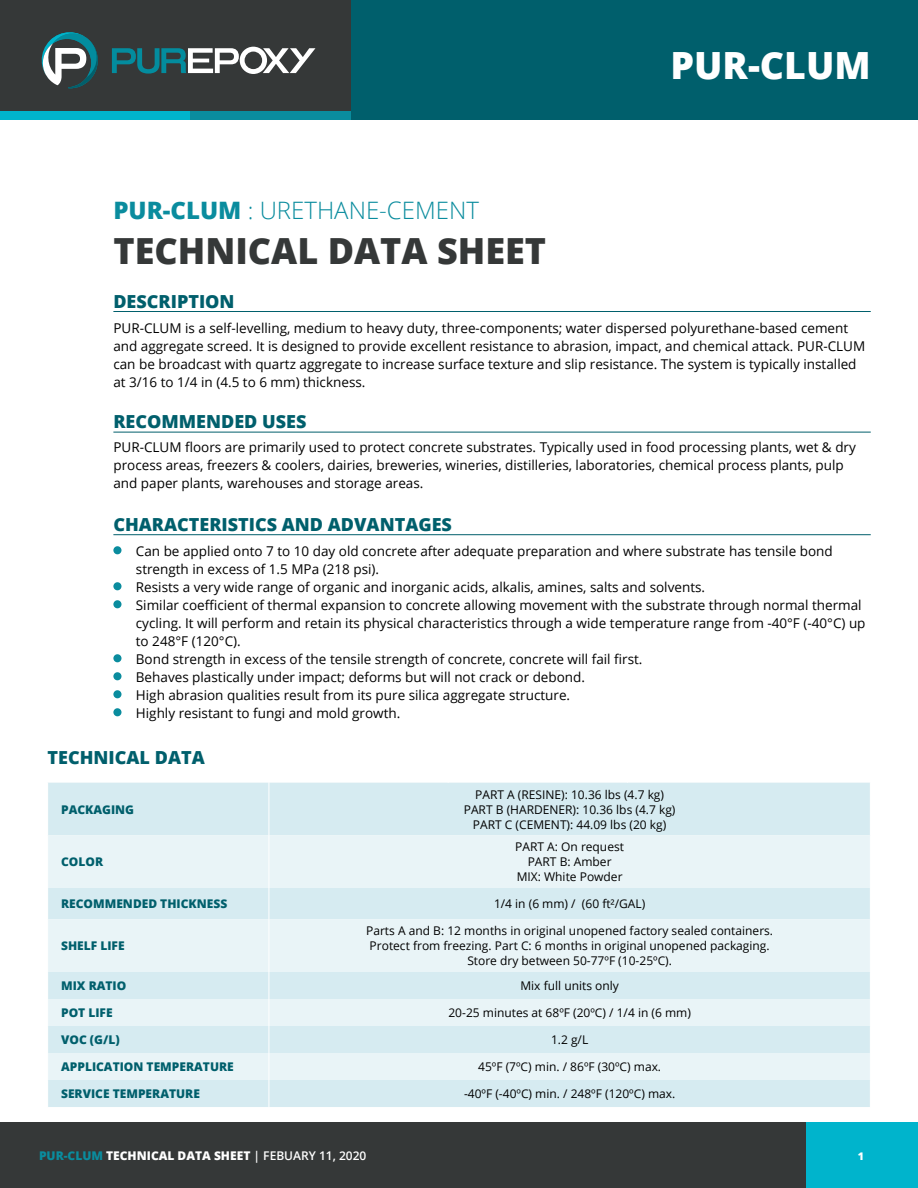
<style>
.page{position:relative;width:918px;height:1188px;background:#fff}
.page>*{position:absolute;margin:0;border:0;box-sizing:border-box;transform-origin:0 0}
.t1{font:800 37.5px "Open Sans";color:#fff}
.t2{font:800 36px "Open Sans";color:#353838}
.t3{font:300 24px "Open Sans";color:#0a8c9e}
.t4{font:800 18px "Open Sans";color:#005f6c}
.t5{font:13.5px/18px "Open Sans";color:#000}
.t6{font:12px/15px "Open Sans";color:#000;text-align:center}
.t7{font:800 12px "Open Sans";color:#005f6c}
.t8{font:800 12px "Open Sans";color:#fff}
.t9{font:800 10.5px "Open Sans";color:#fff}
.s1{font-weight:800}
.s2{color:#0a8c9e}
.s3{font-weight:600}
</style>
<div class="page">
<div style="left:0;top:0;width:351px;height:111px;background:#353838"></div>
<div style="left:0;top:111px;width:190px;height:9px;background:#00b4cc"></div>
<div style="left:190px;top:111px;width:161px;height:9px;background:#0a8c9e"></div>
<div style="left:351px;top:0;width:567px;height:120px;background:#005f6c"></div>
<svg style="left:41px;top:32px;width:57px;height:56px"></svg>
<svg style="left:112px;top:47px;width:203px;height:27px"></svg>
<div style="left:805px;top:1122px;width:113px;height:66px;background:#00b4cc"></div>
<div style="left:84px;top:1122px;width:722px;height:66px;background:#353838"></div>
<div style="left:0;top:1122px;width:113px;height:66px;background:#353838"></div>
<hr style="left:113px;top:311px;width:758px;height:1px;background:#005f6c">
<hr style="left:113px;top:432px;width:758px;height:1px;background:#005f6c">
<hr style="left:113px;top:534px;width:758px;height:1px;background:#005f6c">
<div style="left:113px;top:546px;width:9px;height:8px;background:#0a8c9e;border-radius:50%"></div>
<div style="left:113px;top:582px;width:9px;height:8px;background:#0a8c9e;border-radius:50%"></div>
<div style="left:113px;top:600px;width:9px;height:8px;background:#0a8c9e;border-radius:50%"></div>
<div style="left:113px;top:654px;width:9px;height:8px;background:#0a8c9e;border-radius:50%"></div>
<div style="left:113px;top:672px;width:9px;height:8px;background:#0a8c9e;border-radius:50%"></div>
<div style="left:113px;top:690px;width:9px;height:8px;background:#0a8c9e;border-radius:50%"></div>
<div style="left:113px;top:708px;width:9px;height:8px;background:#0a8c9e;border-radius:50%"></div>
<svg style="left:48px;top:782px;width:822px;height:325px;background:#dfeff3"></svg>
<hr style="left:269px;top:746px;width:1px;height:37px;background:#fff">
<hr style="left:448px;top:746px;width:1px;height:37px;background:#fff">
<hr style="left:627px;top:746px;width:1px;height:37px;background:#fff">
<h3 class="t3" style="left:113px;top:194px;width:367px"><span class="s1">PUR-CLUM</span> : URETHANE-CEMENT</h3>
<h2 class="t2" style="left:113px;top:224px;width:434px">TECHNICAL DATA SHEET</h2>
<h1 class="t1" style="left:671px;top:37px;width:202px">PUR-CLUM</h1>
<h3 class="t4" style="left:113px;top:288px;width:123px">DESCRIPTION</h3>
<p class="t5" style="left:113px;top:318px;width:753px">PUR-CLUM is a self-levelling, medium to heavy duty, three-components; water dispersed polyurethane-based cement and aggregate screed. It is designed to provide excellent resistance to abrasion, impact, and chemical attack. PUR-CLUM can be broadcast with quartz aggregate to increase surface texture and slip resistance. The system is typically installed at 3/16 to 1/4 in (4.5 to 6 mm) thickness.</p>
<h3 class="t4" style="left:113px;top:408px;width:195px">RECOMMENDED USES</h3>
<p class="t5" style="left:113px;top:437px;width:744px">PUR-CLUM floors are primarily used to protect concrete substrates. Typically used in food processing plants, wet &amp; dry process areas, freezers &amp; coolers, dairies, breweries, wineries, distilleries, laboratories, chemical process plants, pulp and paper plants, warehouses and storage areas.</p>
<h3 class="t4" style="left:113px;top:511px;width:340px">CHARACTERISTICS AND ADVANTAGES</h3>
<p class="t5" style="left:136px;top:542px;width:731px">Can be applied onto 7 to 10 day old concrete after adequate preparation and where substrate has tensile bond strength in excess of 1.5 MPa (218 psi).<br>Resists a very wide range of organic and inorganic acids, alkalis, amines, salts and solvents.<br>Similar coefficient of thermal expansion to concrete allowing movement with the substrate through normal thermal cycling. It will perform and retain its physical characteristics through a wide temperature range from -40°F (-40°C) up to 248°F (120°C).<br>Bond strength in excess of the tensile strength of concrete, concrete will fail first.<br>Behaves plastically under impact; deforms but will not crack or debond.<br>High abrasion qualities result from its pure silica aggregate structure.<br>Highly resistant to fungi and mold growth.</p>
<h3 class="t4" style="left:48px;top:744px;width:159px">TECHNICAL DATA</h3>
<p class="t7" style="left:61px;top:800px;width:74px">PACKAGING</p>
<p class="t7" style="left:61px;top:853px;width:44px">COLOR</p>
<p class="t6" style="left:464px;top:786px;width:213px">PART A (RESINE): 10.36 lbs (4.7 kg)<br>PART B (HARDENER): 10.36 lbs (4.7 kg)<br>PART C (CEMENT): 44.09 lbs (20 kg)</p>
<p class="t6" style="left:515px;top:839px;width:110px">PART A: On request<br>PART B: Amber<br>MIX: White Powder</p>
<p class="t7" style="left:61px;top:895px;width:168px">RECOMMENDED THICKNESS</p>
<p class="t6" style="left:494px;top:896px;width:153px">1/4 in (6 mm) / (60 ft²/GAL)</p>
<p class="t7" style="left:61px;top:937px;width:65px">SHELF LIFE</p>
<p class="t6" style="left:366px;top:923px;width:408px">Parts A and B: 12 months in original unopened factory sealed containers.<br>Protect from freezing. Part C: 6 months in original unopened packaging.<br>Store dry between 50-77ºF (10-25ºC).</p>
<p class="t7" style="left:61px;top:977px;width:67px">MIX RATIO</p>
<p class="t6" style="left:520px;top:978px;width:100px">Mix full units only</p>
<p class="t7" style="left:61px;top:1004px;width:53px">POT LIFE</p>
<p class="t6" style="left:448px;top:1005px;width:244px">20-25 minutes at 68ºF (20ºC) / 1/4 in (6 mm)</p>
<p class="t7" style="left:61px;top:1031px;width:60px">VOC (G/L)</p>
<p class="t6" style="left:551px;top:1032px;width:39px">1.2 g/L</p>
<p class="t7" style="left:61px;top:1058px;width:174px">APPLICATION TEMPERATURE</p>
<p class="t6" style="left:478px;top:1059px;width:184px">45ºF (7ºC) min. / 86ºF (30ºC) max.</p>
<p class="t7" style="left:61px;top:1085px;width:140px">SERVICE TEMPERATURE</p>
<p class="t6" style="left:464px;top:1086px;width:213px">-40ºF (-40ºC) min. / 248ºF (120ºC) max.</p>
<p class="t8" style="left:39px;top:1147px;width:329px"><span class="s2">PUR-CLUM</span> TECHNICAL DATA SHEET <span class="s3">| FEBUARY 11, 2020</span></p>
<p class="t9" style="left:858px;top:1148px;width:8px">1</p>
</div>
